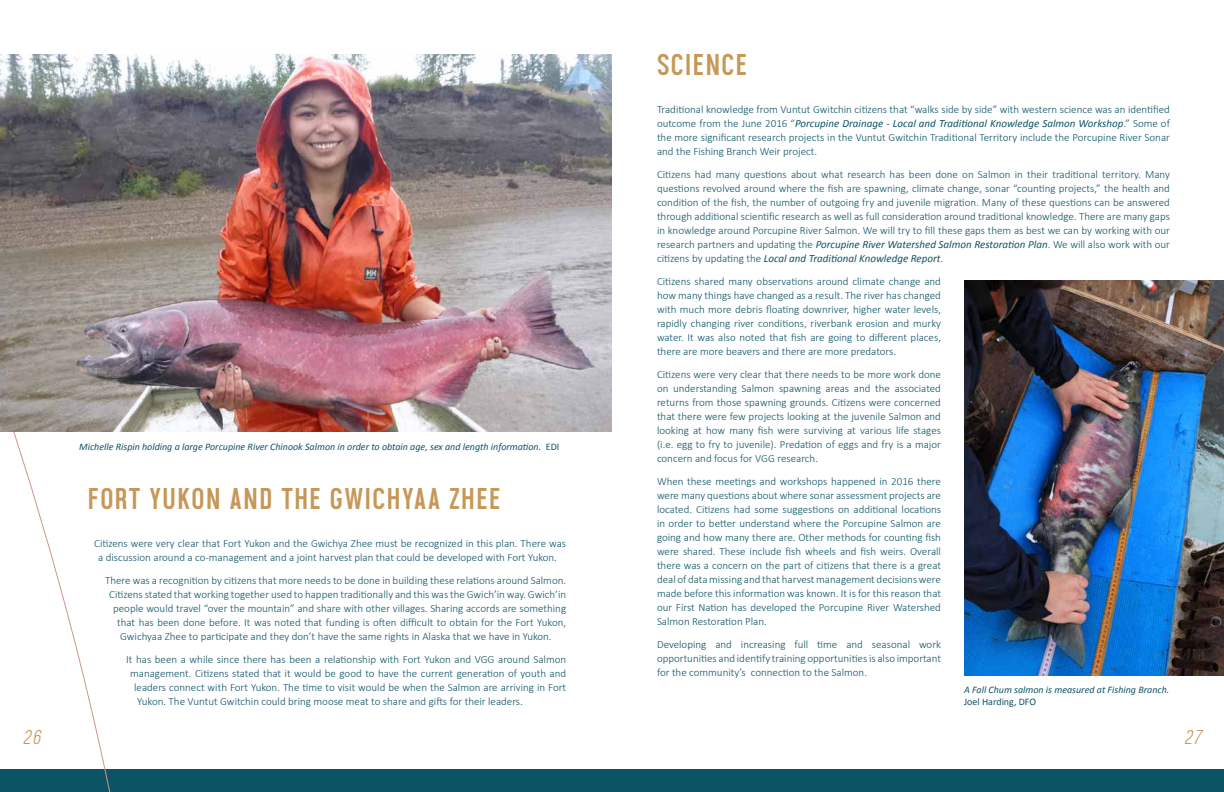
<style>
.page{position:relative;width:1224px;height:792px;background:#fff}
.page>*{position:absolute;margin:0;border:0;box-sizing:border-box;transform-origin:0 0}
.t1{font:700 30px "Aquilone";letter-spacing:.05em;color:#c69756}
.t2{font:italic 100 20px "Aquilone";color:#c69756}
.t3{font:300 11px/14px "Calibri";color:#0d5366;text-align:justify}
.t4{font:italic 10px "Calibri";color:#0d5366}
.t5{font:10px "Calibri";color:#0d5366}
.s1{font-style:normal}
.s2{font-weight:400;font-style:italic}
</style>
<div class="page">
<div style="left:0;top:770px;width:1224px;height:22px;background:#0d5366"></div>
<svg style="left:0;top:432px;width:116px;height:360px"></svg>
<img style="left:0;top:54px;width:612px;height:378px">
<img style="left:964px;top:280px;width:260px;height:395px">
<p class="t4" style="left:79px;top:440px;width:482px">Michelle Rispin holding a large Porcupine River Chinook Salmon in order to obtain age, sex and length information. <span class="s1">EDI</span></p>
<h1 class="t1" style="left:88px;top:481px;width:414px">FORT YUKON AND THE GWICHYAA ZHEE</h1>
<p class="t3" style="left:94px;top:536px;width:474px;text-align:center">Citizens were very clear that Fort Yukon and the Gwichya Zhee must be recognized in this plan. There was a discussion around a co-management and a joint harvest plan that could be developed with Fort Yukon.</p>
<p class="t3" style="left:105px;top:573px;width:463px">There was a recognition by citizens that more needs to be done in building these relations around Salmon.</p>
<p class="t3" style="left:109px;top:587px;width:459px">Citizens stated that working together used to happen traditionally and this was the Gwich’in way. Gwich’in</p>
<p class="t3" style="left:113px;top:601px;width:455px">people would travel “over the mountain” and share with other villages. Sharing accords are something</p>
<p class="t3" style="left:117px;top:615px;width:450px">that has been done before. It was noted that funding is often difficult to obtain for the Fort Yukon,</p>
<p class="t3" style="left:120px;top:629px;width:433px">Gwichyaa Zhee to participate and they don’t have the same rights in Alaska that we have in Yukon.</p>
<p class="t3" style="left:126px;top:652px;width:442px">It has been a while since there has been a relationship with Fort Yukon and VGG around Salmon</p>
<p class="t3" style="left:130px;top:666px;width:438px">management. Citizens stated that it would be good to have the current generation of youth and</p>
<p class="t3" style="left:134px;top:680px;width:434px">leaders connect with Fort Yukon. The time to visit would be when the Salmon are arriving in Fort</p>
<p class="t3" style="left:137px;top:694px;width:387px">Yukon. The Vuntut Gwitchin could bring moose meat to share and gifts for their leaders.</p>
<h1 class="t1" style="left:657px;top:47px;width:92px">SCIENCE</h1>
<p class="t3" style="left:657px;top:102px;width:515px">Traditional knowledge from Vuntut Gwitchin citizens that “walks side by side” with western science was an identified outcome from the June 2016 “<span class="s2">Porcupine Drainage - Local and Traditional Knowledge Salmon Workshop</span>.” Some of the more significant research projects in the Vuntut Gwitchin Traditional Territory include the Porcupine River Sonar and the Fishing Branch Weir project.</p>
<p class="t3" style="left:657px;top:167px;width:515px">Citizens had many questions about what research has been done on Salmon in their traditional territory. Many questions revolved around where the fish are spawning, climate change, sonar “counting projects,” the health and condition of the fish, the number of outgoing fry and juvenile migration. Many of these questions can be answered through additional scientific research as well as full consideration around traditional knowledge. There are many gaps in knowledge around Porcupine River Salmon. We will try to fill these gaps them as best we can by working with our research partners and updating the <span class="s2">Porcupine River Watershed Salmon Restoration Plan</span>. We will also work with our citizens by updating the <span class="s2">Local and Traditional Knowledge Report</span>.</p>
<p class="t3" style="left:657px;top:274px;width:286px">Citizens shared many observations around climate change and how many things have changed as a result. The river has changed with much more debris floating downriver, higher water levels, rapidly changing river conditions, riverbank erosion and murky water. It was also noted that fish are going to different places, there are more beavers and there are more predators.</p>
<p class="t3" style="left:657px;top:367px;width:286px">Citizens were very clear that there needs to be more work done on understanding Salmon spawning areas and the associated returns from those spawning grounds. Citizens were concerned that there were few projects looking at the juvenile Salmon and looking at how many fish were surviving at various life stages (i.e. egg to fry to juvenile). Predation of eggs and fry is a major concern and focus for VGG research.</p>
<p class="t3" style="left:657px;top:474px;width:286px">When these meetings and workshops happened in 2016 there were many questions about where sonar assessment projects are located. Citizens had some suggestions on additional locations in order to better understand where the Porcupine Salmon are going and how many there are. Other methods for counting fish were shared. These include fish wheels and fish weirs. Overall there was a concern on the part of citizens that there is a great deal of data missing and that harvest management decisions were made before this information was known. It is for this reason that our First Nation has developed the Porcupine River Watershed Salmon Restoration Plan.</p>
<p class="t3" style="left:657px;top:637px;width:286px">Developing and increasing full time and seasonal work opportunities and identify training opportunities is also important for the community’s connection to the Salmon.</p>
<p class="t4" style="left:964px;top:683px;width:207px">A Fall Chum salmon is measured at Fishing Branch.</p>
<p class="t5" style="left:964px;top:695px;width:74px">Joel Harding, DFO</p>
<h2 class="t2" style="left:22px;top:726px;width:20px">26</h2>
<h2 class="t2" style="left:1184px;top:726px;width:19px">27</h2>
</div>
